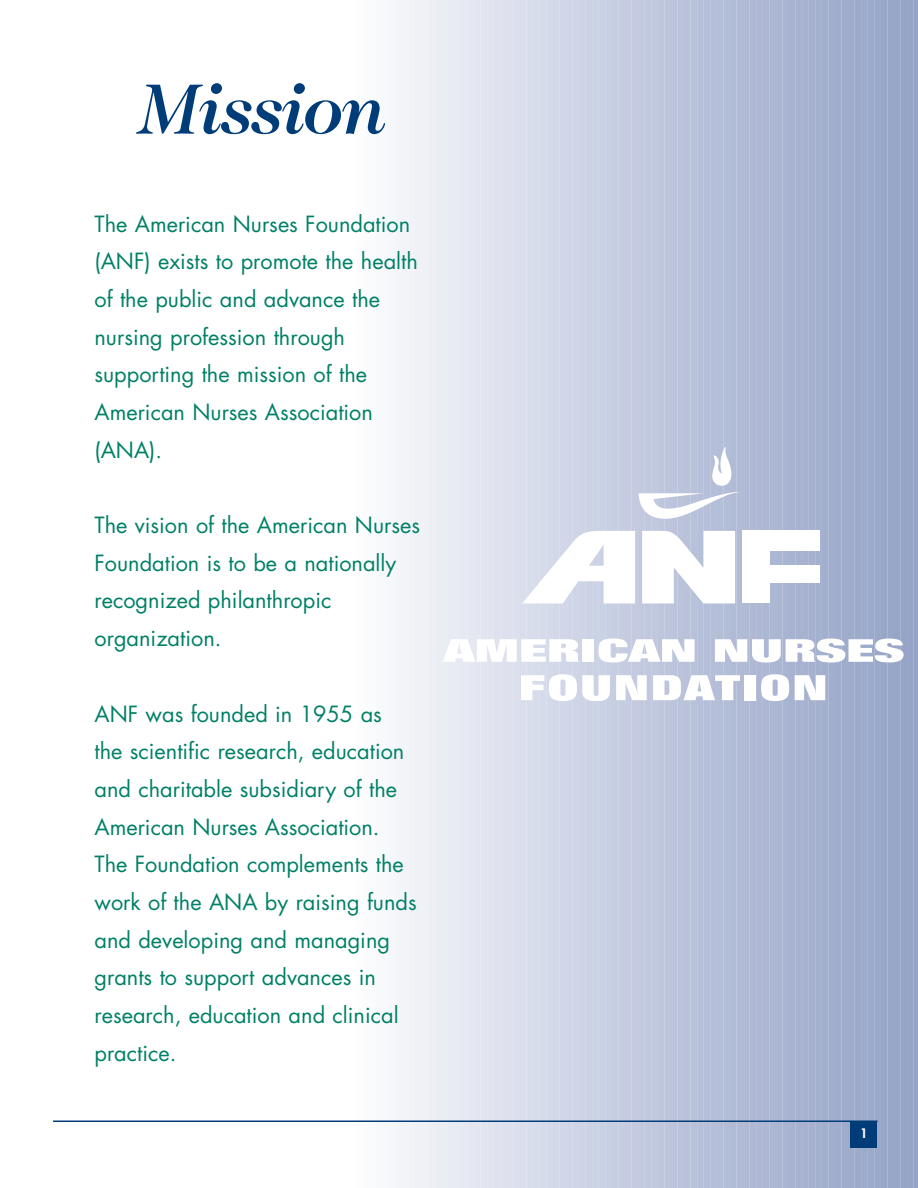
<style>
.page{position:relative;width:918px;height:1188px;background:#fff}
.page>*{position:absolute;margin:0;border:0;box-sizing:border-box;transform-origin:0 0}
.t1{font:italic 500 72px "Caslon Two Twenty Four";letter-spacing:-.025em;color:#003d78}
.t2{font:21.75px/37.7px "Futura";color:#008066}
.t3{font:800 12.75px "Futura";color:#fff}
</style>
<div class="page">
<div style="left:912px;top:0;width:6px;height:1188px;background:#94a3c6"></div>
<svg style="left:909px;top:0;width:5px;height:1188px;fill:#95a4c7"></svg>
<div style="left:899px;top:0;width:10px;height:1188px;background:#95a4c7"></div>
<svg style="left:896px;top:0;width:5px;height:1188px;fill:#97a5c8"></svg>
<div style="left:886px;top:0;width:10px;height:1188px;background:#98a6c8"></div>
<svg style="left:882px;top:0;width:7px;height:1188px;fill:#98a6c8"></svg>
<div style="left:873px;top:0;width:9px;height:1188px;background:#9aa8c9"></div>
<svg style="left:869px;top:0;width:6px;height:1188px;fill:#9ba9ca"></svg>
<div style="left:860px;top:0;width:9px;height:1188px;background:#9caacb"></div>
<div style="left:853px;top:0;width:10px;height:1188px;background:#9dabcb"></div>
<svg style="left:850px;top:0;width:5px;height:1188px;fill:#9eabcb"></svg>
<div style="left:840px;top:0;width:10px;height:1188px;background:#9faccc"></div>
<svg style="left:837px;top:0;width:5px;height:1188px;fill:#a0adcc"></svg>
<div style="left:827px;top:0;width:10px;height:1188px;background:#a1aecd"></div>
<svg style="left:823px;top:0;width:7px;height:1188px;fill:#a3afce"></svg>
<div style="left:814px;top:0;width:9px;height:1188px;background:#a3b0ce"></div>
<div style="left:807px;top:0;width:10px;height:1188px;background:#a5b1cf"></div>
<div style="left:801px;top:0;width:9px;height:1188px;background:#a6b2d0"></div>
<div style="left:794px;top:0;width:10px;height:1188px;background:#a7b2d0"></div>
<svg style="left:791px;top:0;width:6px;height:1188px;fill:#a7b4d1"></svg>
<div style="left:781px;top:0;width:10px;height:1188px;background:#a8b4d1"></div>
<svg style="left:777px;top:0;width:7px;height:1188px;fill:#aab6d2"></svg>
<div style="left:768px;top:0;width:9px;height:1188px;background:#abb7d3"></div>
<svg style="left:764px;top:0;width:7px;height:1188px;fill:#acb7d3"></svg>
<div style="left:755px;top:0;width:9px;height:1188px;background:#aeb8d4"></div>
<div style="left:748px;top:0;width:10px;height:1188px;background:#afb9d4"></div>
<div style="left:742px;top:0;width:9px;height:1188px;background:#afbad5"></div>
<div style="left:735px;top:0;width:10px;height:1188px;background:#b1bbd6"></div>
<svg style="left:732px;top:0;width:5px;height:1188px;fill:#b1bbd6"></svg>
<div style="left:722px;top:0;width:10px;height:1188px;background:#b2bdd7"></div>
<svg style="left:718px;top:0;width:7px;height:1188px;fill:#b3bed7"></svg>
<div style="left:709px;top:0;width:9px;height:1188px;background:#b4bed8"></div>
<div style="left:702px;top:0;width:10px;height:1188px;background:#b6bfd9"></div>
<div style="left:696px;top:0;width:9px;height:1188px;background:#b7c0d9"></div>
<div style="left:689px;top:0;width:10px;height:1188px;background:#b7c1da"></div>
<div style="left:683px;top:0;width:9px;height:1188px;background:#bac2da"></div>
<div style="left:676px;top:0;width:10px;height:1188px;background:#bbc3db"></div>
<div style="left:669px;top:0;width:10px;height:1188px;background:#bbc4dc"></div>
<div style="left:663px;top:0;width:10px;height:1188px;background:#bcc5dc"></div>
<div style="left:656px;top:0;width:10px;height:1188px;background:#bec6dd"></div>
<div style="left:650px;top:0;width:9px;height:1188px;background:#c0c8de"></div>
<div style="left:643px;top:0;width:10px;height:1188px;background:#c1c8de"></div>
<div style="left:637px;top:0;width:9px;height:1188px;background:#c2c9df"></div>
<div style="left:630px;top:0;width:10px;height:1188px;background:#c4cae0"></div>
<div style="left:623px;top:0;width:10px;height:1188px;background:#c5cbe0"></div>
<div style="left:617px;top:0;width:10px;height:1188px;background:#c6cce1"></div>
<div style="left:610px;top:0;width:10px;height:1188px;background:#c6cee2"></div>
<div style="left:604px;top:0;width:9px;height:1188px;background:#c7cfe2"></div>
<div style="left:597px;top:0;width:10px;height:1188px;background:#c9d1e4"></div>
<div style="left:591px;top:0;width:9px;height:1188px;background:#cad2e4"></div>
<div style="left:584px;top:0;width:10px;height:1188px;background:#cbd2e4"></div>
<div style="left:578px;top:0;width:9px;height:1188px;background:#cdd4e6"></div>
<div style="left:571px;top:0;width:10px;height:1188px;background:#ced5e6"></div>
<div style="left:564px;top:0;width:10px;height:1188px;background:#d0d6e7"></div>
<div style="left:558px;top:0;width:10px;height:1188px;background:#d1d7e8"></div>
<div style="left:551px;top:0;width:10px;height:1188px;background:#d2d8e8"></div>
<div style="left:545px;top:0;width:9px;height:1188px;background:#d4dae9"></div>
<div style="left:538px;top:0;width:10px;height:1188px;background:#d5dbea"></div>
<div style="left:532px;top:0;width:9px;height:1188px;background:#d7dcea"></div>
<div style="left:525px;top:0;width:10px;height:1188px;background:#d8ddeb"></div>
<div style="left:519px;top:0;width:9px;height:1188px;background:#d9deec"></div>
<div style="left:512px;top:0;width:10px;height:1188px;background:#dbe0ec"></div>
<div style="left:505px;top:0;width:10px;height:1188px;background:#dce1ed"></div>
<div style="left:499px;top:0;width:10px;height:1188px;background:#dde1ed"></div>
<div style="left:492px;top:0;width:10px;height:1188px;background:#dfe2ee"></div>
<div style="left:486px;top:0;width:9px;height:1188px;background:#e0e4ef"></div>
<div style="left:479px;top:0;width:10px;height:1188px;background:#e2e5ef"></div>
<div style="left:473px;top:0;width:9px;height:1188px;background:#e4e7f1"></div>
<div style="left:466px;top:0;width:10px;height:1188px;background:#e5e7f1"></div>
<div style="left:459px;top:0;width:10px;height:1188px;background:#e7e9f2"></div>
<div style="left:453px;top:0;width:10px;height:1188px;background:#e8eaf2"></div>
<div style="left:446px;top:0;width:10px;height:1188px;background:#e7ebf3"></div>
<div style="left:440px;top:0;width:9px;height:1188px;background:#e9edf4"></div>
<div style="left:433px;top:0;width:10px;height:1188px;background:#eaedf4"></div>
<div style="left:427px;top:0;width:9px;height:1188px;background:#eceef5"></div>
<div style="left:420px;top:0;width:10px;height:1188px;background:#eef1f6"></div>
<div style="left:414px;top:0;width:9px;height:1188px;background:#eff1f6"></div>
<div style="left:407px;top:0;width:10px;height:1188px;background:#f1f3f8"></div>
<div style="left:400px;top:0;width:10px;height:1188px;background:#f2f4f9"></div>
<div style="left:394px;top:0;width:10px;height:1188px;background:#f3f5f9"></div>
<div style="left:387px;top:0;width:10px;height:1188px;background:#f6f7fa"></div>
<div style="left:381px;top:0;width:9px;height:1188px;background:#f7f8fb"></div>
<div style="left:374px;top:0;width:10px;height:1188px;background:#f8f9fb"></div>
<div style="left:368px;top:0;width:9px;height:1188px;background:#fafbfc"></div>
<div style="left:361px;top:0;width:10px;height:1188px;background:#fbfcfd"></div>
<div style="left:850px;top:1121px;width:28px;height:27px;background:#003d78"></div>
<hr style="left:53px;top:1120px;width:825px;height:2px;background:#003d78">
<svg style="left:523px;top:531px;width:112px;height:72px"></svg>
<svg style="left:642px;top:531px;width:93px;height:72px"></svg>
<svg style="left:638px;top:446px;width:101px;height:74px"></svg>
<svg style="left:443px;top:639px;width:136px;height:23px"></svg>
<div style="left:582px;top:639px;width:12px;height:23px;background:#fff"></div>
<svg style="left:599px;top:639px;width:96px;height:23px"></svg>
<svg style="left:715px;top:639px;width:189px;height:23px"></svg>
<svg style="left:521px;top:674px;width:89px;height:27px"></svg>
<svg style="left:616px;top:675px;width:31px;height:25px"></svg>
<svg style="left:653px;top:675px;width:87px;height:25px"></svg>
<div style="left:744px;top:675px;width:12px;height:25px;background:#fff"></div>
<svg style="left:761px;top:674px;width:28px;height:27px"></svg>
<svg style="left:795px;top:675px;width:30px;height:25px"></svg>
<div style="left:742px;top:531px;width:28px;height:72px;background:#fff"></div>
<div style="left:742px;top:531px;width:77px;height:20px;background:#fff"></div>
<div style="left:742px;top:565px;width:77px;height:18px;background:#fff"></div>
<h1 class="t1" style="left:137px;top:81px;width:247px">Mission</h1>
<p class="t2" style="left:94px;top:207px;width:325px">The American Nurses Foundation (ANF) exists to promote the health of the public and advance the nursing profession through supporting the mission of the<br>American Nurses Association (ANA).</p>
<p class="t2" style="left:94px;top:508px;width:327px">The vision of the American Nurses<br>Foundation is to be a nationally recognized philanthropic organization.</p>
<p class="t2" style="left:94px;top:697px;width:324px">ANF was founded in 1955 as<br>the scientific research, education and charitable subsidiary of the<br>American Nurses Association.<br>The Foundation complements the work of the ANA by raising funds and developing and managing grants to support advances in research, education and clinical practice.</p>
<p class="t3" style="left:860px;top:1128px;width:9px">1</p>
</div>
